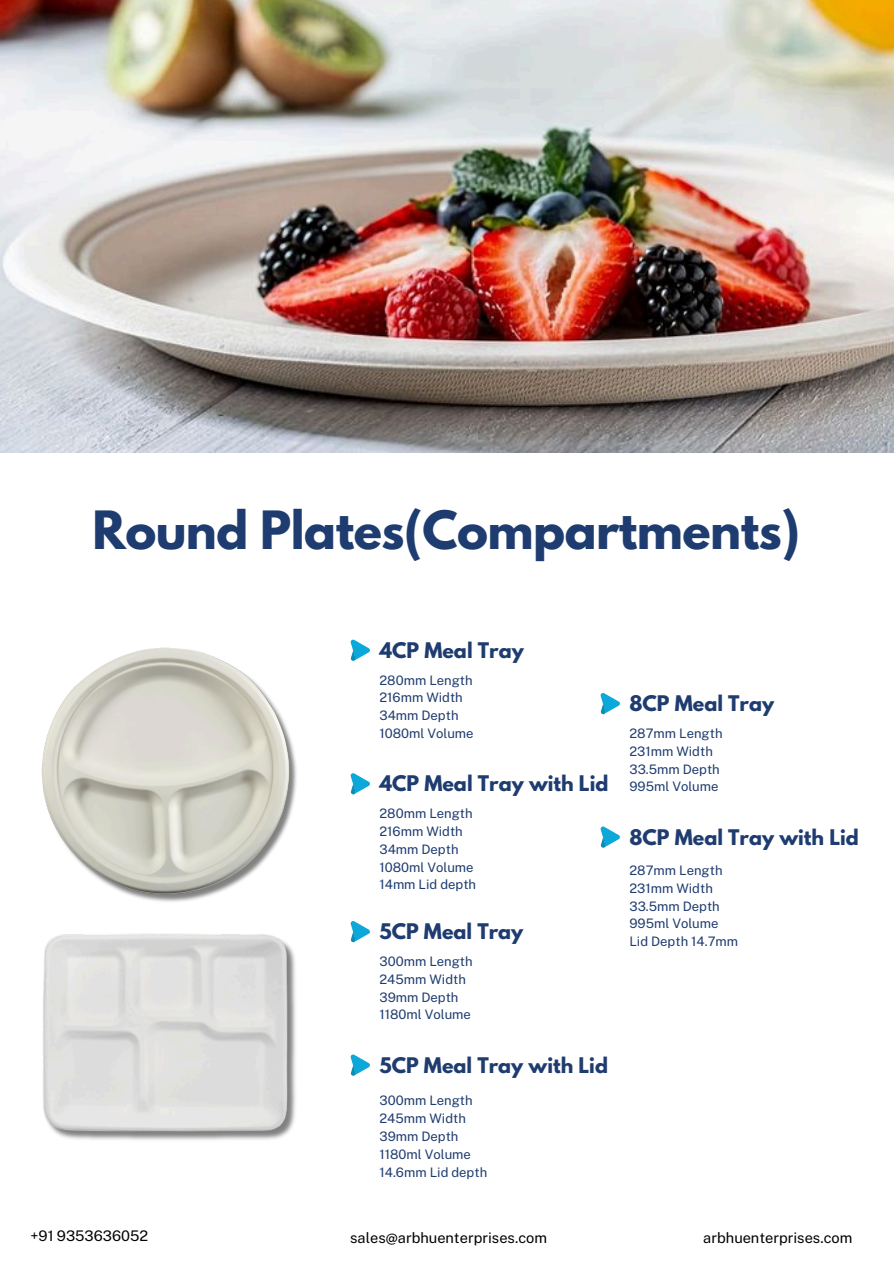
<style>
.page{position:relative;width:894px;height:1264px;background:#fff}
.page>*{position:absolute;margin:0;border:0;box-sizing:border-box;transform-origin:0 0}
.t1{font:700 46.8px "League Spartan";letter-spacing:-.01em;color:#1e3c6f}
.t2{font:700 19.05px "League Spartan";color:#1e3c6f}
.t3{font:14.55px "Public Sans";color:#000}
.t4{font:13.05px "Public Sans";color:#1e3c6f}
</style>
<div class="page">
<img style="left:0;top:0;width:893px;height:452px">
<img style="left:41px;top:647px;width:256px;height:227px">
<img style="left:43px;top:874px;width:253px;height:266px">
<svg style="left:350px;top:639px;width:20px;height:22px"></svg>
<svg style="left:350px;top:773px;width:20px;height:22px"></svg>
<svg style="left:350px;top:921px;width:20px;height:21px"></svg>
<svg style="left:350px;top:1054px;width:20px;height:22px"></svg>
<svg style="left:600px;top:693px;width:20px;height:21px"></svg>
<svg style="left:600px;top:826px;width:20px;height:22px"></svg>
<h1 class="t1" style="left:92px;top:507px;width:709px">Round Plates(Compartments)</h1>
<p class="t2" style="left:379px;top:640px;width:146px">4CP Meal Tray</p>
<p class="t4" style="left:379px;top:672px;width:95px">280mm Length</p>
<p class="t4" style="left:379px;top:690px;width:85px">216mm Width</p>
<p class="t4" style="left:379px;top:708px;width:81px">34mm Depth</p>
<p class="t4" style="left:379px;top:725px;width:96px">1080ml Volume</p>
<p class="t2" style="left:379px;top:774px;width:230px">4CP Meal Tray with Lid</p>
<h2 class="t4" style="left:379px;top:805px;width:95px">280mm Length</h2>
<p class="t4" style="left:379px;top:823px;width:85px">216mm Width</p>
<p class="t4" style="left:379px;top:841px;width:81px">34mm Depth</p>
<p class="t4" style="left:379px;top:859px;width:96px">1080ml Volume</p>
<p class="t4" style="left:379px;top:877px;width:98px">14mm Lid depth</p>
<p class="t2" style="left:379px;top:922px;width:145px">5CP Meal Tray</p>
<p class="t4" style="left:379px;top:953px;width:95px">300mm Length</p>
<p class="t4" style="left:379px;top:971px;width:88px">245mm Width</p>
<h2 class="t4" style="left:379px;top:989px;width:80px">39mm Depth</h2>
<p class="t4" style="left:379px;top:1007px;width:93px">1180ml Volume</p>
<p class="t2" style="left:379px;top:1055px;width:230px">5CP Meal Tray with Lid</p>
<p class="t4" style="left:379px;top:1093px;width:95px">300mm Length</p>
<p class="t4" style="left:379px;top:1110px;width:88px">245mm Width</p>
<p class="t4" style="left:379px;top:1128px;width:80px">39mm Depth</p>
<h2 class="t4" style="left:379px;top:1146px;width:93px">1180ml Volume</h2>
<p class="t4" style="left:379px;top:1164px;width:109px">14.6mm Lid depth</p>
<p class="t2" style="left:629px;top:694px;width:146px">8CP Meal Tray</p>
<p class="t4" style="left:629px;top:725px;width:95px">287mm Length</p>
<p class="t4" style="left:629px;top:743px;width:85px">231mm Width</p>
<p class="t4" style="left:629px;top:761px;width:92px">33.5mm Depth</p>
<h3 class="t4" style="left:629px;top:779px;width:90px">995ml Volume</h3>
<h2 class="t2" style="left:629px;top:827px;width:231px">8CP Meal Tray with Lid</h2>
<p class="t4" style="left:629px;top:862px;width:95px">287mm Length</p>
<p class="t4" style="left:629px;top:880px;width:85px">231mm Width</p>
<p class="t4" style="left:629px;top:898px;width:92px">33.5mm Depth</p>
<p class="t4" style="left:629px;top:915px;width:90px">995ml Volume</p>
<h2 class="t4" style="left:629px;top:933px;width:110px">Lid Depth 14.7mm</h2>
<p class="t3" style="left:30px;top:1227px;width:119px">+91 9353636052</p>
<p class="t3" style="left:350px;top:1229px;width:198px">sales@arbhuenterprises.com</p>
<h3 class="t3" style="left:703px;top:1229px;width:150px">arbhuenterprises.com</h3>
</div>
